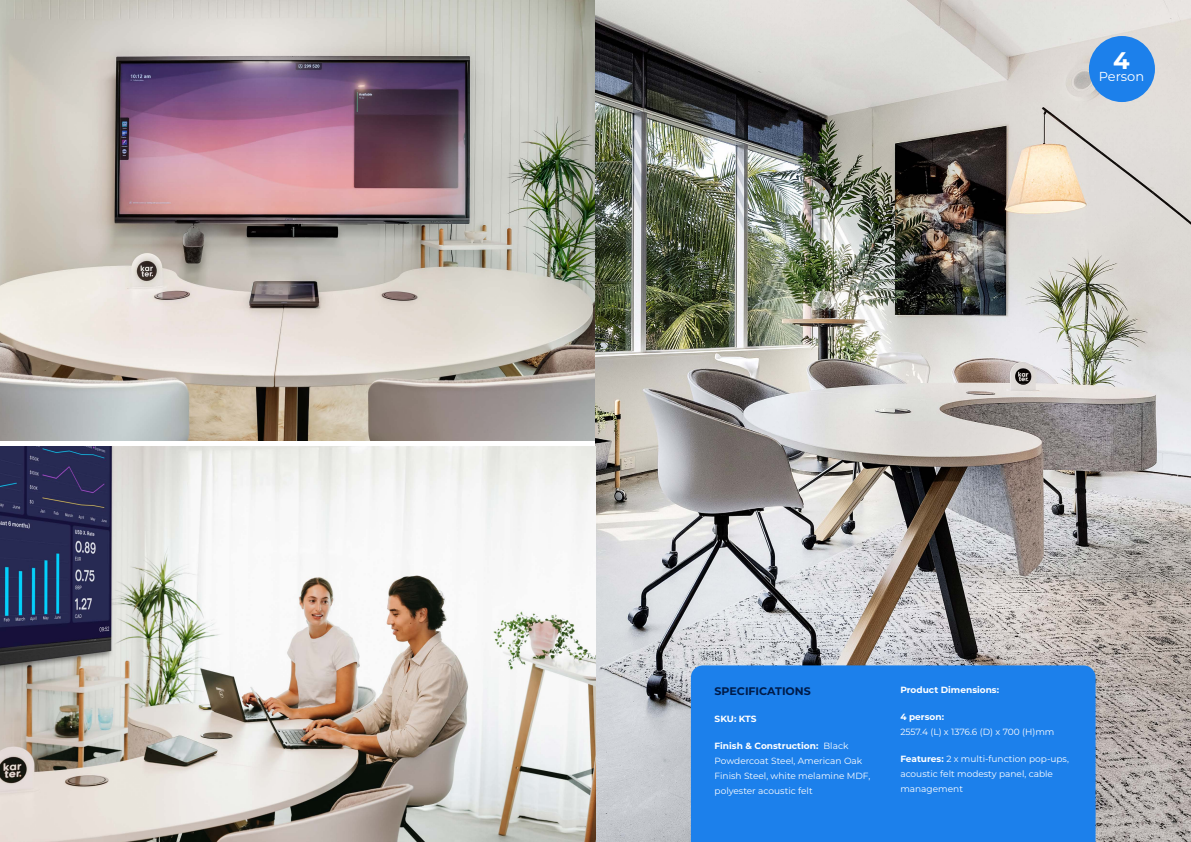
<style>
.page{position:relative;width:1191px;height:842px;background:#fff}
.page>*{position:absolute;margin:0;border:0;box-sizing:border-box;transform-origin:0 0}
.t1{font:700 24px "Montserrat";color:#fff}
.t2{font:13px "Montserrat";color:#fff}
.t3{font:700 11px "Montserrat";color:#001b48}
.t4{font:9px/15px "Montserrat";color:#fff}
.t5{font:700 9px "Montserrat";color:#fff}
.s1{font-weight:700}
</style>
<div class="page">
<img style="left:0;top:0;width:595px;height:441px">
<img style="left:595px;top:0;width:596px;height:842px">
<div style="left:691px;top:665px;width:404px;height:177px;background:#1c80eb"></div>
<div style="left:1089px;top:36px;width:66px;height:66px;background:#1c80eb;border-radius:50%"></div>
<img style="left:0;top:446px;width:595px;height:396px">
<h1 class="t1" style="left:1113px;top:43px;width:18px">4</h1>
<h2 class="t2" style="left:1098px;top:67px;width:47px">Person</h2>
<p class="t3" style="left:714px;top:683px;width:98px">SPECIFICATIONS</p>
<p class="t5" style="left:714px;top:713px;width:43px">SKU: KTS</p>
<p class="t4" style="left:714px;top:738px;width:157px"><span class="s1">Finish &amp; Construction:</span> Black<br>Powdercoat Steel, American Oak<br>Finish Steel, white melamine MDF, polyester acoustic felt</p>
<p class="t5" style="left:900px;top:684px;width:100px">Product Dimensions:</p>
<p class="t5" style="left:900px;top:711px;width:45px">4 person:</p>
<p class="t4" style="left:900px;top:724px;width:156px">2557.4 (L) x 1376.6 (D) x 700 (H)mm</p>
<p class="t4" style="left:900px;top:751px;width:170px"><span class="s1">Features:</span> 2 x multi-function pop-ups, acoustic felt modesty panel, cable management</p>
</div>
